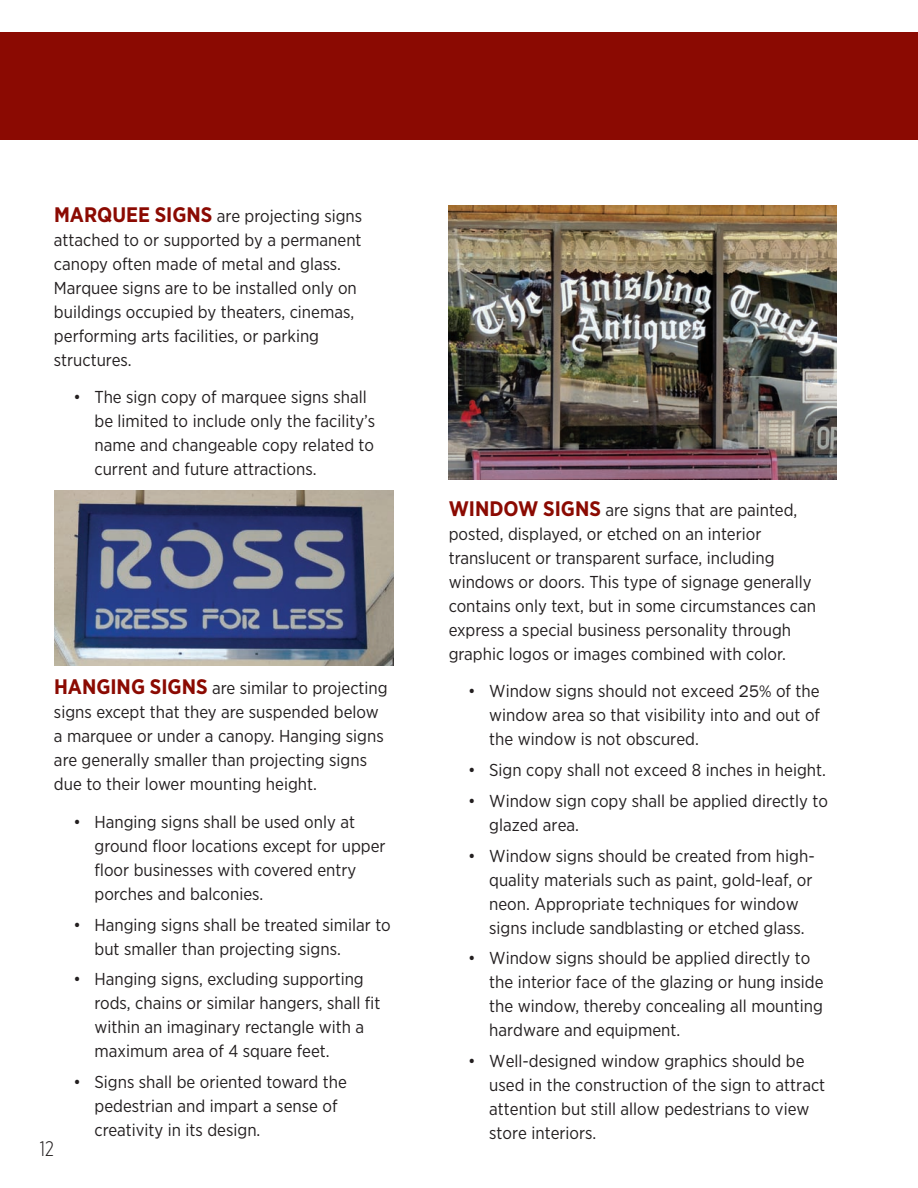
<style>
.page{position:relative;width:918px;height:1188px;background:#fff}
.page>*{position:absolute;margin:0;border:0;box-sizing:border-box;transform-origin:0 0}
.t1{font:300 21px "Gotham X Narrow";color:#231f20}
.Bulleted_list_lst{font:17.25px/24px "Gotham Narrow";color:#231f20}
.Text{font:17.25px/24px "Gotham Narrow";color:#231f20}
.Bulleted_list{font:17.25px/24px "Gotham Narrow";color:#231f20}
.s1{font-weight:700;font-size:21px;color:#8b0a02}
.s2{font-family:"Franklin Gothic"}
</style>
<div class="page">
<div style="left:0;top:32px;width:918px;height:108px;background:#8b0a02"></div>
<img style="left:54px;top:490px;width:339px;height:175px">
<img style="left:449px;top:205px;width:388px;height:275px">
<p class="Text" style="left:54px;top:204px;width:310px"><span class="s1">MARQUEE SIGNS</span> are projecting signs attached to or supported by a permanent canopy often made of metal and glass.<br>Marquee signs are to be installed only on buildings occupied by theaters, cinemas, performing arts facilities, or parking structures.</p>
<p class="Bulleted_list_lst" style="left:94px;top:385px;width:282px;text-indent:-21px">• The sign copy of marquee signs shall be limited to include only the facility’s name and changeable copy related to current and future attractions.</p>
<p class="Text" style="left:54px;top:676px;width:335px"><span class="s1">HANGING SIGNS</span> are similar to projecting signs except that they are suspended below a marquee or under a canopy. Hanging signs are generally smaller than projecting signs due to their lower mounting height.</p>
<p class="Bulleted_list" style="left:94px;top:810px;width:293px;text-indent:-21px">• Hanging signs shall be used only at ground floor locations except for upper floor businesses with covered entry porches and balconies.</p>
<p class="Bulleted_list" style="left:94px;top:912px;width:298px;text-indent:-21px">• Hanging signs shall be treated similar to but smaller than projecting signs.</p>
<p class="Bulleted_list" style="left:94px;top:967px;width:287px;text-indent:-21px">• Hanging signs, excluding supporting rods, chains or similar hangers, shall fit within an imaginary rectangle with a maximum area of 4 square feet.</p>
<p class="Bulleted_list_lst" style="left:94px;top:1070px;width:254px;text-indent:-21px">• Signs shall be oriented toward the pedestrian and impart a sense of creativity in its design.</p>
<p class="t1" style="left:40px;top:1136px;width:16px">12</p>
<p class="Text" style="left:449px;top:497px;width:369px"><span class="s1">WINDOW SIGNS</span> are signs that are painted, posted, displayed, or etched on an interior translucent or transparent surface, including windows or doors. This type of signage generally contains only text, but in some circumstances can express a special business personality through graphic logos or images combined with color.</p>
<p class="Bulleted_list_lst" style="left:489px;top:679px;width:332px;text-align:justify;text-indent:-21px">• Window signs should not exceed <span class="s2">25%</span> of the window area so that visibility into and out of the window is not obscured.</p>
<p class="Bulleted_list_lst" style="left:468px;top:758px;width:359px">• Sign copy shall not exceed 8 inches in height.</p>
<p class="Bulleted_list_lst" style="left:489px;top:788px;width:340px;text-indent:-21px">• Window sign copy shall be applied directly to glazed area.</p>
<p class="Bulleted_list_lst" style="left:489px;top:843px;width:327px;text-indent:-21px">• Window signs should be created from high&shy;quality materials such as paint, gold-leaf, or neon. Appropriate techniques for window signs include sandblasting or etched glass.</p>
<p class="Bulleted_list_lst" style="left:489px;top:946px;width:336px;text-indent:-21px">• Window signs should be applied directly to the interior face of the glazing or hung inside the window, thereby concealing all mounting hardware and equipment.</p>
<p class="Bulleted_list_lst" style="left:489px;top:1049px;width:338px;text-indent:-21px">• Well-designed window graphics should be used in the construction of the sign to attract attention but still allow pedestrians to view store interiors.</p>
</div>
